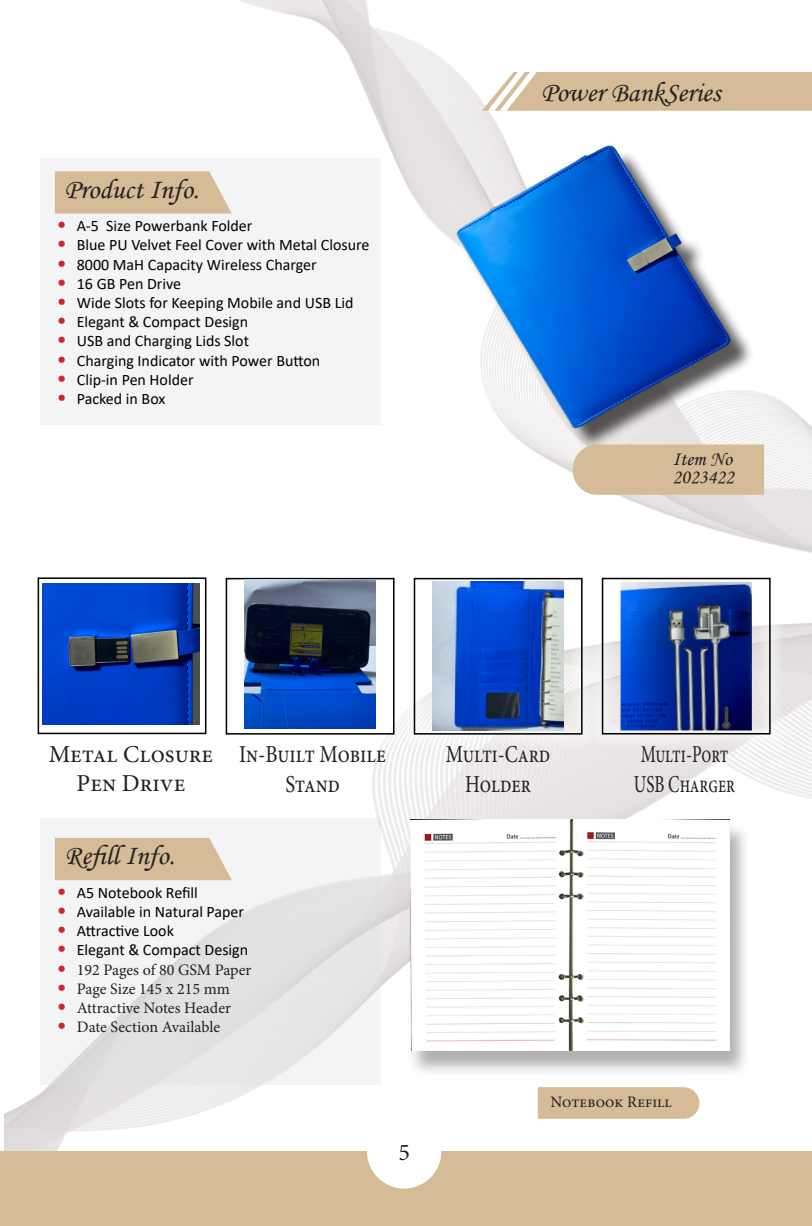
<style>
.page{position:relative;width:812px;height:1226px;background:#fff}
.page>*{position:absolute;margin:0;border:0;box-sizing:border-box;transform-origin:0 0}
.t1{font:28px "Monotype Corsiva";color:#231f20}
.t2{font:24.4px/29.2px "Minion Pro";color:#231f20;text-align:center}
.t3{font:24.4px "Minion Pro";color:#231f20;scale:.7 1}
.t4{font:24.4px "Minion Pro";color:#231f20;scale:.85 1}
.t5{font:24.4px "Minion Pro";color:#231f20;scale:.8 1}
.t6{font:24px "Minion Pro";color:#231f20}
.t7{font:20px "Monotype Corsiva";color:#231f20}
.t8{font:16px "Calibri";color:#000}
.t9{font:16px "Minion Pro";color:#231f20}
.s1{font-size:20px;color:#d1232a}
.s2{font-family:"Calibri";font-size:20px;color:#d1232a}
</style>
<div class="page">
<img style="left:5px;top:0;width:807px;height:1151px">
<div style="left:0;top:1151px;width:812px;height:75px;background:#d5bb96"></div>
<div style="left:367px;top:1114px;width:74px;height:74px;background:#fff;border-radius:50%"></div>
<svg style="left:476px;top:72px;width:336px;height:39px;background:#d9c2a1"></svg>
<div style="left:40px;top:158px;width:341px;height:267px;background:#f2f4f6"></div>
<svg style="left:40px;top:818px;width:341px;height:266px;fill:#f2f4f6"></svg>
<div style="left:461px;top:149px;width:293px;height:302px;background:#231f20;opacity:.75"></div>
<img style="left:438px;top:125px;width:311px;height:323px">
<div style="left:573px;top:444px;width:191px;height:51px;background:#d5bb96"></div>
<svg style="left:26px;top:171px;width:206px;height:43px"></svg>
<svg style="left:26px;top:838px;width:212px;height:42px"></svg>
<div style="left:406px;top:822px;width:344px;height:255px;background:#231f20;opacity:.35"></div>
<img style="left:410px;top:819px;width:320px;height:231px">
<svg style="left:538px;top:1087px;width:161px;height:32px;background:#d6bd99"></svg>
<div style="left:23px;top:563px;width:198px;height:185px;background:#fff"></div>
<div style="left:38px;top:577px;width:168px;height:157px;border:2px solid #000"></div>
<img style="left:42px;top:584px;width:158px;height:141px">
<div style="left:211px;top:564px;width:198px;height:185px;background:#fff"></div>
<div style="left:226px;top:578px;width:168px;height:157px;border:2px solid #000"></div>
<img style="left:244px;top:580px;width:132px;height:148px">
<svg style="left:399px;top:564px;width:188px;height:185px"></svg>
<div style="left:414px;top:578px;width:168px;height:157px;border:2px solid #000"></div>
<img style="left:432px;top:582px;width:132px;height:148px">
<svg style="left:587px;top:563px;width:198px;height:186px"></svg>
<div style="left:602px;top:578px;width:168px;height:156px;border:2px solid #000"></div>
<img style="left:620px;top:582px;width:132px;height:148px">
<p class="t1" style="left:65px;top:172px;width:136px">Product Info.</p>
<p class="t8" style="left:57px;top:215px;width:197px"><span class="s1">•</span> A-5 Size Powerbank Folder</p>
<p class="t8" style="left:57px;top:234px;width:314px"><span class="s1">•</span> Blue PU Velvet Feel Cover with Metal Closure</p>
<p class="t8" style="left:57px;top:253px;width:261px"><span class="s1">•</span> 8000 MaH Capacity Wireless Charger</p>
<p class="t8" style="left:57px;top:272px;width:126px"><span class="s1">•</span> 16 GB Pen Drive</p>
<p class="t8" style="left:57px;top:292px;width:298px"><span class="s1">•</span> Wide Slots for Keeping Mobile and USB Lid</p>
<p class="t8" style="left:57px;top:311px;width:193px"><span class="s1">•</span> Elegant &amp; Compact Design</p>
<p class="t8" style="left:57px;top:330px;width:194px"><span class="s1">•</span> USB and Charging Lids Slot</p>
<p class="t8" style="left:57px;top:349px;width:265px"><span class="s1">•</span> Charging Indicator with Power Button</p>
<p class="t8" style="left:57px;top:368px;width:138px"><span class="s1">•</span> Clip-in Pen Holder</p>
<p class="t8" style="left:57px;top:388px;width:110px"><span class="s1">•</span> Packed in Box</p>
<p class="t1" style="left:541px;top:75px;width:181px">Power BankSeries</p>
<p class="t7" style="left:672px;top:446px;width:61px">Item No</p>
<p class="t7" style="left:672px;top:464px;width:63px">2023422</p>
<p class="t2" style="left:49px;top:740px;width:166px">Metal Closure<br>Pen Drive</p>
<p class="t4" style="left:239px;top:738px;width:174px">In-Built Mobile</p>
<p class="t4" style="left:285px;top:767px;width:66px">Stand</p>
<p class="t1" style="left:65px;top:839px;width:112px">Refill Info.</p>
<p class="t8" style="left:57px;top:881px;width:142px"><span class="s1">•</span> A5 Notebook Refill</p>
<p class="t8" style="left:57px;top:901px;width:189px"><span class="s1">•</span> Available in Natural Paper</p>
<p class="t8" style="left:57px;top:920px;width:118px"><span class="s1">•</span> Attractive Look</p>
<p class="t8" style="left:57px;top:939px;width:193px"><span class="s1">•</span> Elegant &amp; Compact Design</p>
<p class="t9" style="left:57px;top:959px;width:196px"><span class="s2">•</span> 192 Pages of 80 GSM Paper</p>
<p class="t9" style="left:57px;top:978px;width:174px"><span class="s2">•</span> Page Size 145 x 215 mm</p>
<p class="t9" style="left:57px;top:997px;width:176px"><span class="s2">•</span> Attractive Notes Header</p>
<p class="t9" style="left:57px;top:1016px;width:165px"><span class="s2">•</span> Date Section Available</p>
<p class="t6" style="left:398px;top:1136px;width:13px">5</p>
<p class="t5" style="left:446px;top:738px;width:132px">Multi-Card</p>
<p class="t5" style="left:465px;top:767px;width:84px">Holder</p>
<p class="t3" style="left:641px;top:738px;width:127px">Multi-Port</p>
<p class="t3" style="left:634px;top:767px;width:146px">USB Charger</p>
<p class="t9" style="left:550px;top:1091px;width:123px">Notebook Refill</p>
</div>
